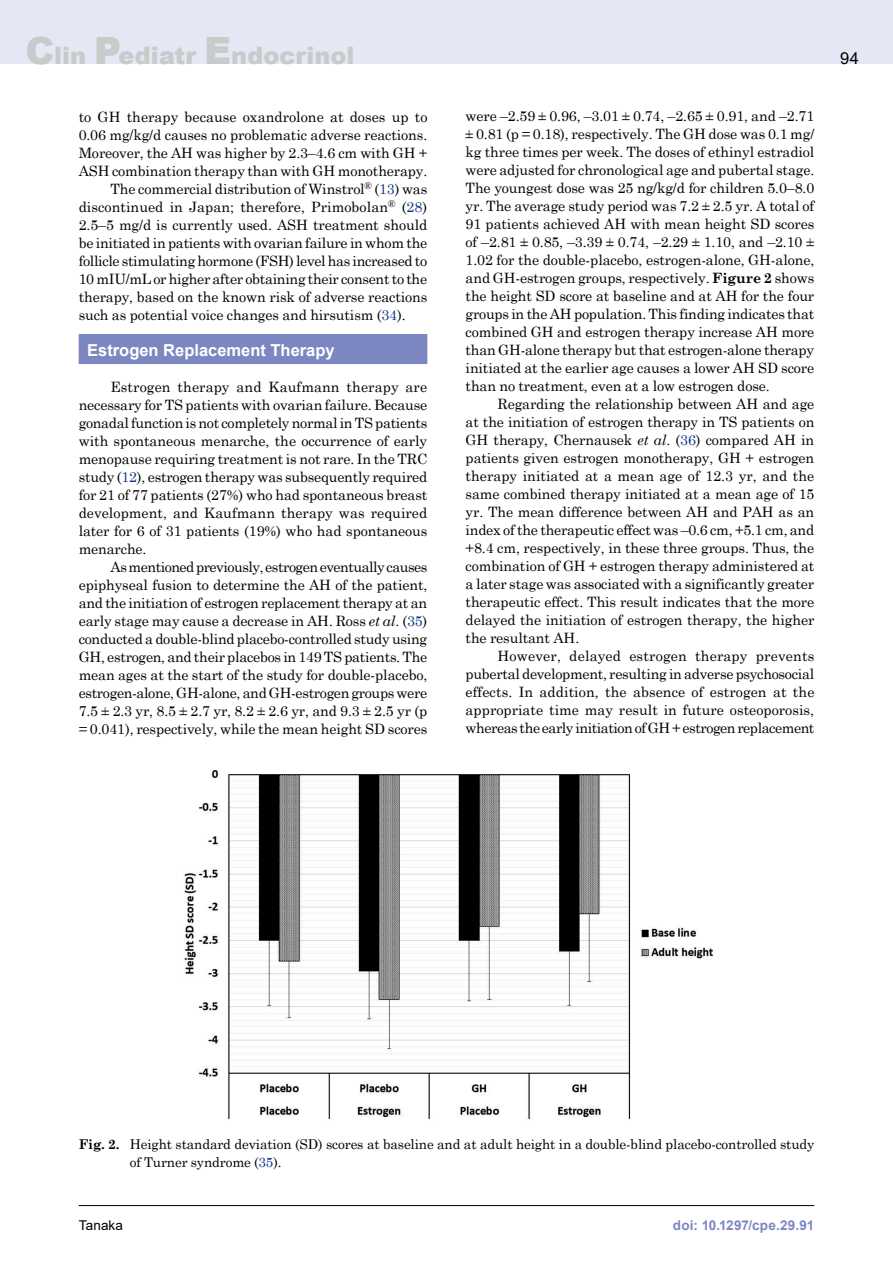
<style>
.page{position:relative;width:893px;height:1263px;background:#fff}
.page>*{position:absolute;margin:0;border:0;box-sizing:border-box;transform-origin:0 0}
.t1{font:900 24px "Arial";color:#c9caca}
.t2{font:700 16.5px "Arial";color:#fff}
.t3{font:16.5px "Arial";color:#000}
.t4{font:14.25px/18px "Century Schoolbook";letter-spacing:-.01em;color:#000;text-align:justify}
.t5{font:13.5px/17.2px "Century Schoolbook";letter-spacing:-.01em;color:#000}
.t6{font:700 13.5px "Arial";letter-spacing:.015em;color:#7c86c1}
.t7{font:13.5px "Arial";letter-spacing:.005em;color:#000}
.s1{font-size:37.5px}
.s2{color:#0c3388}
.s3{font-style:italic}
.s4{font-weight:700}
</style>
<div class="page">
<div style="left:0;top:0;width:893px;height:64px;background:#e6e7f4"></div>
<hr style="left:79px;top:1205px;width:735px;height:1px;background:#000">
<div style="left:79px;top:334px;width:348px;height:30px;background:#7c86c1"></div>
<img style="left:184px;top:770px;width:530px;height:350px">
<h1 class="t1" style="left:26px;top:38px;width:330px"><span class="s1">C</span>lin <span class="s1">P</span>ediatr <span class="s1">E</span>ndocrinol</h1>
<p class="t4" style="left:79px;top:106px;width:350px">to GH therapy because oxandrolone at doses up to</p>
<p class="t4" style="left:79px;top:124px;width:350px">0.06 mg/kg/d causes no problematic adverse reactions.</p>
<p class="t4" style="left:79px;top:142px;width:350px">Moreover, the AH was higher by 2.3–4.6 cm with GH +</p>
<p class="t4" style="left:79px;top:160px;width:350px">ASH combination therapy than with GH monotherapy.</p>
<p class="t4" style="left:111px;top:178px;width:318px">The commercial distribution of Winstrol<sup>®</sup> (<span class="s2">13</span>) was</p>
<p class="t4" style="left:79px;top:196px;width:350px">discontinued in Japan; therefore, Primobolan<sup>®</sup> (<span class="s2">28</span>)</p>
<p class="t4" style="left:79px;top:214px;width:350px">2.5–5 mg/d is currently used. ASH treatment should</p>
<p class="t4" style="left:79px;top:232px;width:350px">be initiated in patients with ovarian failure in whom the</p>
<p class="t4" style="left:79px;top:250px;width:350px">follicle stimulating hormone (FSH) level has increased to</p>
<p class="t4" style="left:79px;top:268px;width:350px">10 mIU/mL or higher after obtaining their consent to the</p>
<p class="t4" style="left:79px;top:286px;width:350px">therapy, based on the known risk of adverse reactions</p>
<p class="t4" style="left:79px;top:304px;width:329px">such as potential voice changes and hirsutism (<span class="s2">34</span>).</p>
<p class="t2" style="left:87px;top:338px;width:249px">Estrogen Replacement Therapy</p>
<p class="t4" style="left:79px;top:376px;width:350px;text-indent:32px">Estrogen therapy and Kaufmann therapy are necessary for TS patients with ovarian failure. Because gonadal function is not completely normal in TS patients with spontaneous menarche, the occurrence of early menopause requiring treatment is not rare. In the TRC study (<span class="s2">12</span>), estrogen therapy was subsequently required for 21 of 77 patients (27%) who had spontaneous breast development, and Kaufmann therapy was required later for 6 of 31 patients (19%) who had spontaneous menarche.</p>
<p class="t4" style="left:79px;top:556px;width:350px;text-indent:32px">As mentioned previously, estrogen eventually causes epiphyseal fusion to determine the AH of the patient, and the initiation of estrogen replacement therapy at an early stage may cause a decrease in AH. Ross <span class="s3">et al</span>. (<span class="s2">35</span>) conducted a double-blind placebo-controlled study using GH, estrogen, and their placebos in 149 TS patients. The mean ages at the start of the study for double-placebo, estrogen-alone, GH-alone, and GH-estrogen groups were 7.5 ± 2.3 yr, 8.5 ± 2.7 yr, 8.2 ± 2.6 yr, and 9.3 ± 2.5 yr (p = 0.041), respectively, while the mean height SD scores</p>
<p class="t4" style="left:466px;top:106px;width:350px">were –2.59 ± 0.96, –3.01 ± 0.74, –2.65 ± 0.91, and –2.71 ± 0.81 (p = 0.18), respectively. The GH dose was 0.1 mg/ kg three times per week. The doses of ethinyl estradiol were adjusted for chronological age and pubertal stage.<br>The youngest dose was 25 ng/kg/d for children 5.0–8.0 yr. The average study period was 7.2 ± 2.5 yr. A total of 91 patients achieved AH with mean height SD scores of –2.81 ± 0.85, –3.39 ± 0.74, –2.29 ± 1.10, and –2.10 ± 1.02 for the double-placebo, estrogen-alone, GH-alone, and GH-estrogen groups, respectively. <span class="s4">Figure 2</span> shows the height SD score at baseline and at AH for the four groups in the AH population. This finding indicates that combined GH and estrogen therapy increase AH more than GH-alone therapy but that estrogen-alone therapy initiated at the earlier age causes a lower AH SD score than no treatment, even at a low estrogen dose.</p>
<p class="t4" style="left:466px;top:394px;width:350px;text-indent:32px">Regarding the relationship between AH and age at the initiation of estrogen therapy in TS patients on GH therapy, Chernausek <span class="s3">et al</span>. (<span class="s2">36</span>) compared AH in patients given estrogen monotherapy, GH + estrogen therapy initiated at a mean age of 12.3 yr, and the same combined therapy initiated at a mean age of 15 yr. The mean difference between AH and PAH as an index of the therapeutic effect was –0.6 cm, +5.1 cm, and +8.4 cm, respectively, in these three groups. Thus, the combination of GH + estrogen therapy administered at a later stage was associated with a significantly greater therapeutic effect. This result indicates that the more delayed the initiation of estrogen therapy, the higher the resultant AH.</p>
<p class="t4" style="left:466px;top:646px;width:350px;text-indent:32px">However, delayed estrogen therapy prevents pubertal development, resulting in adverse psychosocial effects. In addition, the absence of estrogen at the appropriate time may result in future osteoporosis, whereas the early initiation of GH + estrogen replacement</p>
<p class="t3" style="left:840px;top:47px;width:20px">94</p>
<p class="t5" style="left:130px;top:1135px;width:686px;text-indent:-51px"><span class="s4">Fig. 2.</span> Height standard deviation (SD) scores at baseline and at adult height in a double-blind placebo-controlled study of Turner syndrome (<span class="s2">35</span>).</p>
<p class="t7" style="left:79px;top:1216px;width:46px">Tanaka</p>
<p class="t6" style="left:673px;top:1216px;width:143px">doi: 10.1297/cpe.29.91</p>
</div>
